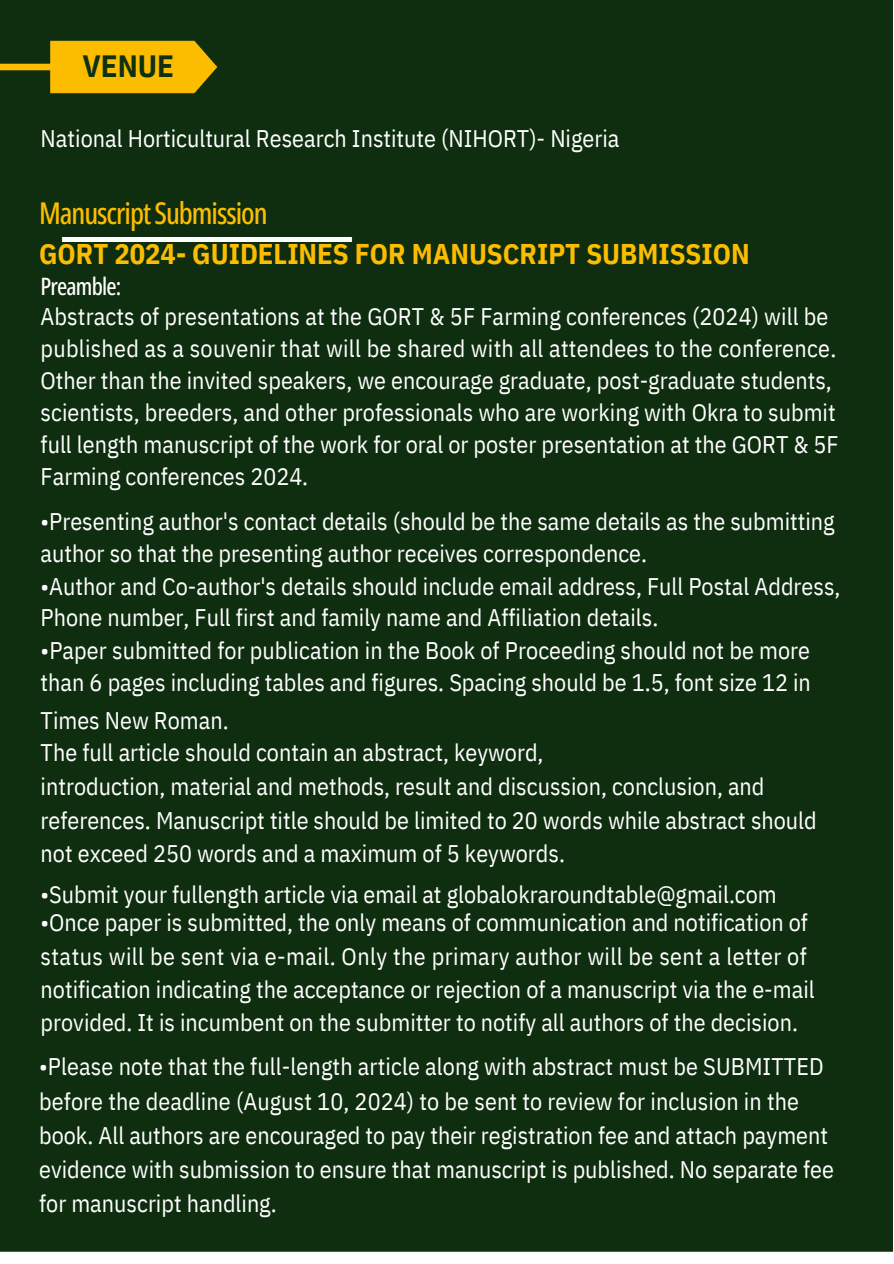
<style>
.page{position:relative;width:894px;height:1264px;background:#fff}
.page>*{position:absolute;margin:0;border:0;box-sizing:border-box;transform-origin:0 0}
.t1{font:700 30.75px "IBM Plex Sans Cond";color:#0f3110}
.t2{font:500 30px "Open Sans Condensed";letter-spacing:-.035em;color:#fcbd00}
.t3{font:700 28.5px "IBM Plex Sans Cond";color:#fcbd00}
.t4{font:24px "IBM Plex Sans Cond";color:#fff}
.t5{font:500 24px "Open Sans Condensed";letter-spacing:-.035em;color:#fff}
</style>
<div class="page">
<div style="left:0;top:0;width:892px;height:1251px;background:#0f2d0f"></div>
<img style="left:41px;top:238px;width:333px;height:3px">
<img style="left:0;top:34px;width:224px;height:66px">
<p class="t1" style="left:82px;top:46px;width:93px">VENUE</p>
<h2 class="t4" style="left:41px;top:123px;width:580px">National Horticultural Research Institute (NIHORT)- Nigeria</h2>
<p class="t2" style="left:39px;top:192px;width:230px">Manuscript Submission</p>
<p class="t3" style="left:39px;top:235px;width:711px">GORT 2024- GUIDELINES FOR MANUSCRIPT SUBMISSION</p>
<p class="t5" style="left:41px;top:269px;width:82px">Preamble:</p>
<p class="t4" style="left:41px;top:300px;width:789px">Abstracts of presentations at the GORT &amp; 5F Farming conferences (2024) will be</p>
<p class="t4" style="left:41px;top:332px;width:797px">published as a souvenir that will be shared with all attendees to the conference.</p>
<p class="t4" style="left:41px;top:364px;width:792px">Other than the invited speakers, we encourage graduate, post-graduate students,</p>
<p class="t4" style="left:41px;top:396px;width:796px">scientists, breeders, and other professionals who are working with Okra to submit</p>
<p class="t4" style="left:41px;top:428px;width:799px">full length manuscript of the work for oral or poster presentation at the GORT &amp; 5F</p>
<p class="t4" style="left:41px;top:460px;width:269px">Farming conferences 2024.</p>
<p class="t4" style="left:41px;top:505px;width:795px">•Presenting author's contact details (should be the same details as the submitting</p>
<p class="t4" style="left:41px;top:538px;width:607px">author so that the presenting author receives correspondence.</p>
<p class="t4" style="left:41px;top:570px;width:801px">•Author and Co-author's details should include email address, Full Postal Address,</p>
<p class="t4" style="left:41px;top:601px;width:619px">Phone number, Full first and family name and Affiliation details.</p>
<p class="t4" style="left:41px;top:634px;width:770px">•Paper submitted for publication in the Book of Proceeding should not be more</p>
<p class="t4" style="left:41px;top:666px;width:771px">than 6 pages including tables and figures. Spacing should be 1.5, font size 12 in</p>
<p class="t4" style="left:41px;top:704px;width:189px">Times New Roman.</p>
<p class="t4" style="left:41px;top:736px;width:504px">The full article should contain an abstract, keyword,</p>
<p class="t4" style="left:41px;top:770px;width:725px">introduction, material and methods, result and discussion, conclusion, and</p>
<p class="t4" style="left:41px;top:804px;width:777px">references. Manuscript title should be limited to 20 words while abstract should</p>
<p class="t4" style="left:41px;top:837px;width:525px">not exceed 250 words and a maximum of 5 keywords.</p>
<p class="t4" style="left:41px;top:878px;width:737px">•Submit your fullength article via email at globalokraroundtable@gmail.com</p>
<p class="t4" style="left:41px;top:906px;width:768px">•Once paper is submitted, the only means of communication and notification of</p>
<p class="t4" style="left:41px;top:939px;width:767px">status will be sent via e-mail. Only the primary author will be sent a letter of</p>
<p class="t4" style="left:41px;top:973px;width:775px">notification indicating the acceptance or rejection of a manuscript via the e-mail</p>
<p class="t4" style="left:41px;top:1006px;width:758px">provided. It is incumbent on the submitter to notify all authors of the decision.</p>
<p class="t4" style="left:39px;top:1050px;width:785px">•Please note that the full-length article along with abstract must be SUBMITTED</p>
<p class="t4" style="left:39px;top:1085px;width:761px">before the deadline (August 10, 2024) to be sent to review for inclusion in the</p>
<p class="t4" style="left:39px;top:1119px;width:790px">book. All authors are encouraged to pay their registration fee and attach payment</p>
<p class="t4" style="left:39px;top:1153px;width:796px">evidence with submission to ensure that manuscript is published. No separate fee</p>
<p class="t4" style="left:39px;top:1186px;width:239px">for manuscript handling.</p>
</div>
